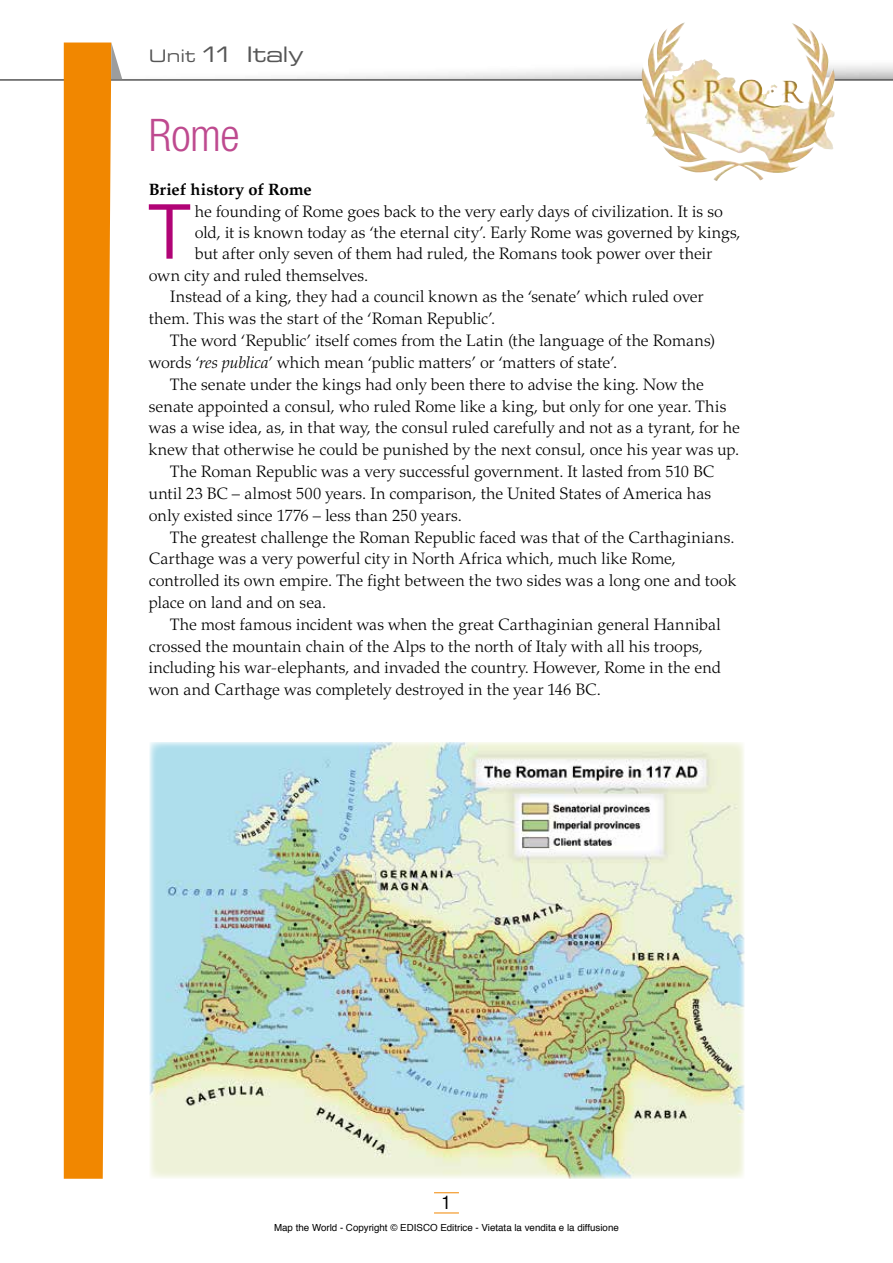
<style>
.page{position:relative;width:893px;height:1263px;background:#fff}
.page>*{position:absolute;margin:0;border:0;box-sizing:border-box;transform-origin:0 0}
.t1{font:72.45px "Eurostile LT Std";color:#b10376}
.t2{font:300 condensed 45px "Helvetica Neue LT Std";color:#be4a8f}
.t3{font:21.3px "Eurostile LT Std Ex 2";letter-spacing:-.015em;color:#565656;scale:1.05 1}
.t4{font:condensed 18.75px "Helvetica Neue LT Std";color:#000}
.t5{font:300 16.5px "Palatino LT Std";color:#000}
.t6{font:700 16.5px "Palatino LT Std";letter-spacing:-.005em;color:#000}
.t7{font:9.75px "Helvetica";color:#000}
.s1{font-size:17.25px}
.s2{font-style:italic}
</style>
<div class="page">
<svg style="left:64px;top:193px;width:47px;height:986px;background:#f29218"></svg>
<svg style="left:434px;top:1192px;width:25px;height:1px"></svg>
<svg style="left:434px;top:1213px;width:25px;height:1px"></svg>
<img style="left:150px;top:742px;width:594px;height:437px">
<svg style="left:0;top:31px;width:893px;height:162px"></svg>
<img style="left:641px;top:22px;width:170px;height:125px">
<p class="t3" style="left:149px;top:40px;width:149px"><span class="s1">Unit</span> 11 Italy</p>
<h2 class="t2" style="left:149px;top:109px;width:92px">Rome</h2>
<p class="t6" style="left:149px;top:180px;width:164px">Brief history of Rome</p>
<h1 class="t1" style="left:149px;top:189px;width:43px">T</h1>
<p class="t5" style="left:195px;top:201px;width:530px">he founding of Rome goes back to the very early days of civilization. It is so</p>
<p class="t5" style="left:195px;top:222px;width:547px">old, it is known today as ‘the eternal city’. Early Rome was governed by kings,</p>
<p class="t5" style="left:195px;top:244px;width:519px">but after only seven of them had ruled, the Romans took power over their</p>
<p class="t5" style="left:149px;top:265px;width:221px">own city and ruled themselves.</p>
<p class="t5" style="left:170px;top:287px;width:535px">Instead of a king, they had a council known as the ‘senate’ which ruled over</p>
<p class="t5" style="left:149px;top:309px;width:348px">them. This was the start of the ‘Roman Republic’.</p>
<p class="t5" style="left:170px;top:331px;width:547px">The word ‘Republic’ itself comes from the Latin (the language of the Romans)</p>
<p class="t5" style="left:149px;top:353px;width:470px">words ‘<span class="s2">res publica</span>’ which mean ‘public matters’ or ‘matters of state’.</p>
<p class="t5" style="left:170px;top:374px;width:536px">The senate under the kings had only been there to advise the king. Now the</p>
<p class="t5" style="left:149px;top:396px;width:579px">senate appointed a consul, who ruled Rome like a king, but only for one year. This</p>
<p class="t5" style="left:149px;top:418px;width:593px">was a wise idea, as, in that way, the consul ruled carefully and not as a tyrant, for he</p>
<p class="t5" style="left:149px;top:440px;width:592px">knew that otherwise he could be punished by the next consul, once his year was up.</p>
<p class="t5" style="left:170px;top:462px;width:545px">The Roman Republic was a very successful government. It lasted from 510 BC</p>
<p class="t5" style="left:149px;top:484px;width:564px">until 23 BC – almost 500 years. In comparison, the United States of America has</p>
<p class="t5" style="left:149px;top:505px;width:315px">only existed since 1776 – less than 250 years.</p>
<p class="t5" style="left:170px;top:527px;width:566px">The greatest challenge the Roman Republic faced was that of the Carthaginians.</p>
<p class="t5" style="left:149px;top:549px;width:529px">Carthage was a very powerful city in North Africa which, much like Rome,</p>
<p class="t5" style="left:149px;top:571px;width:589px">controlled its own empire. The fight between the two sides was a long one and took</p>
<p class="t5" style="left:149px;top:593px;width:179px">place on land and on sea.</p>
<p class="t5" style="left:170px;top:615px;width:552px">The most famous incident was when the great Carthaginian general Hannibal</p>
<p class="t5" style="left:149px;top:636px;width:556px">crossed the mountain chain of the Alps to the north of Italy with all his troops,</p>
<p class="t5" style="left:149px;top:658px;width:573px">including his war-elephants, and invaded the country. However, Rome in the end</p>
<p class="t5" style="left:149px;top:680px;width:454px">won and Carthage was completely destroyed in the year 146 BC.</p>
<p class="t4" style="left:442px;top:1192px;width:10px">1</p>
<p class="t7" style="left:274px;top:1220px;width:346px">Map the World - Copyright © EDISCO Editrice - Vietata la vendita e la diffusione</p>
</div>
